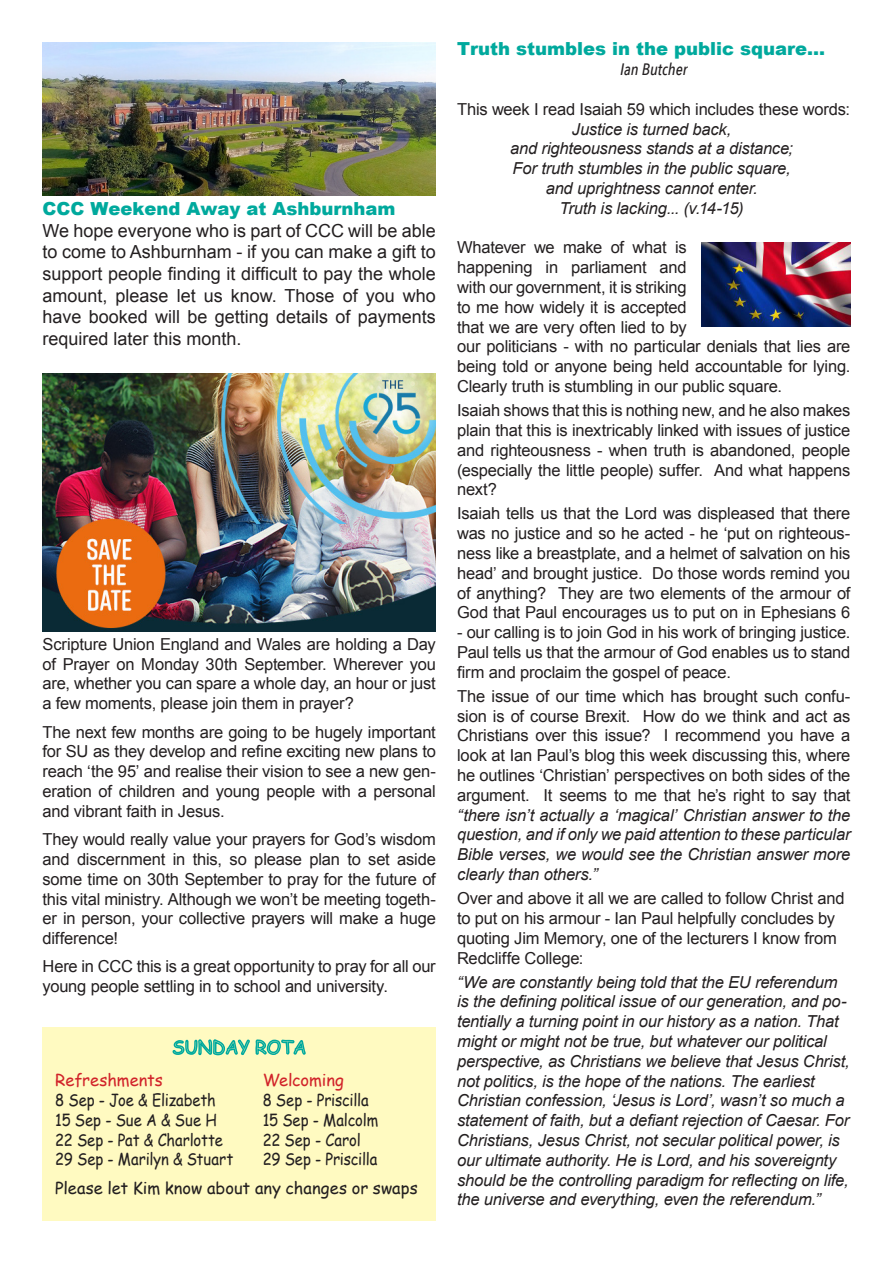
<style>
.page{position:relative;width:893px;height:1263px;background:#fff}
.page>*{position:absolute;margin:0;border:0;box-sizing:border-box;transform-origin:0 0}
.t1{font:18px/21.6px "Arial";color:#231f20;text-align:justify}
.t2{font:900 18px "Arial";color:#00a99d}
.t3{font:16.5px/19.8px "Arial";letter-spacing:-.01em;color:#231f20;text-align:justify}
.t4{font:italic 16.5px/19.8px "Arial";letter-spacing:-.01em;color:#231f20}
.t5{font:16.5px "Comic Sans MS";letter-spacing:-.005em;color:#231f20;scale:.9 1}
.t6{font:16.5px "Comic Sans MS";letter-spacing:-.005em;color:#231f20}
.t7{font:16.5px "Comic Sans MS";letter-spacing:-.01em;color:#d1232a}
.t8{font:italic 500 16.5px "Avenir Next Condensed";color:#231f20}
.s1{font-style:italic}
</style>
<div class="page">
<div style="left:43px;top:1026px;width:393px;height:194px;background:#fffac1"></div>
<svg style="left:171px;top:1026px;width:136px;height:30px"></svg>
<img style="left:702px;top:242px;width:148px;height:84px">
<img style="left:43px;top:374px;width:393px;height:257px">
<img style="left:43px;top:43px;width:393px;height:152px">
<p class="t2" style="left:43px;top:196px;width:355px">CCC Weekend Away at Ashburnham</p>
<p class="t1" style="left:43px;top:220px;width:395px">We hope everyone who is part of CCC will be able to come to Ashburnham - if you can make a gift to support people finding it difficult to pay the whole amount, please let us know. Those of you who have booked will be getting details of payments required later this month.</p>
<p class="t3" style="left:43px;top:634px;width:395px">Scripture Union England and Wales are holding a Day of Prayer on Monday 30th September. Wherever you are, whether you can spare a whole day, an hour or just a few moments, please join them in prayer?</p>
<p class="t3" style="left:43px;top:722px;width:395px">The next few months are going to be hugely important for SU as they develop and refine exciting new plans to reach ‘the 95’ and realise their vision to see a new gen&shy;eration of children and young people with a personal and vibrant faith in Jesus.</p>
<p class="t3" style="left:43px;top:829px;width:395px">They would really value your prayers for God’s wisdom and discernment in this, so please plan to set aside some time on 30th September to pray for the future of this vital ministry. Although we won’t be meeting togeth&shy;er in person, your collective prayers will make a huge difference!</p>
<p class="t3" style="left:43px;top:957px;width:395px">Here in CCC this is a great opportunity to pray for all our young people settling in to school and university.</p>
<p class="t7" style="left:263px;top:1068px;width:83px">Welcoming</p>
<p class="t5" style="left:263px;top:1088px;width:119px">8 Sep - Priscilla</p>
<p class="t5" style="left:263px;top:1107px;width:130px">15 Sep - Malcolm</p>
<p class="t5" style="left:263px;top:1127px;width:111px">22 Sep - Carol</p>
<p class="t5" style="left:263px;top:1147px;width:129px">29 Sep - Priscilla</p>
<p class="t6" style="left:55px;top:1175px;width:364px">Please let Kim know about any changes or swaps</p>
<p class="t7" style="left:55px;top:1068px;width:109px">Refreshments</p>
<p class="t5" style="left:55px;top:1088px;width:180px">8 Sep - Joe &amp; Elizabeth</p>
<p class="t5" style="left:55px;top:1108px;width:181px">15 Sep - Sue A &amp; Sue H</p>
<p class="t5" style="left:55px;top:1127px;width:188px">22 Sep - Pat &amp; Charlotte</p>
<p class="t5" style="left:55px;top:1147px;width:199px">29 Sep - Marilyn &amp; Stuart</p>
<p class="t2" style="left:457px;top:36px;width:369px">Truth stumbles in the public square...</p>
<p class="t8" style="left:620px;top:59px;width:69px">Ian Butcher</p>
<p class="t3" style="left:457px;top:99px;width:394px">This week I read Isaiah 59 which includes these words:</p>
<p class="t4" style="left:572px;top:119px;width:161px">Justice is turned back,</p>
<p class="t4" style="left:510px;top:139px;width:285px">and righteousness stands at a distance;</p>
<p class="t4" style="left:513px;top:159px;width:280px">For truth stumbles in the public square,</p>
<p class="t4" style="left:546px;top:179px;width:213px">and uprightness cannot enter.</p>
<p class="t4" style="left:560px;top:198px;width:186px">Truth is lacking... (v.14-15)</p>
<p class="t3" style="left:457px;top:238px;width:395px;text-align:left">Whatever we make of what is<br>happening in parliament and<br>with our government, it is striking<br>to me how widely it is accepted<br>that we are very often lied to by<br>our politicians - with no particular denials that lies are being told or anyone being held accountable for lying.<br>Clearly truth is stumbling in our public square.</p>
<p class="t3" style="left:457px;top:401px;width:395px">Isaiah shows that this is nothing new, and he also makes plain that this is inextricably linked with issues of justice and righteousness - when truth is abandoned, people (especially the little people) suffer. And what happens next?</p>
<p class="t3" style="left:457px;top:504px;width:395px">Isaiah tells us that the Lord was displeased that there was no justice and so he acted - he ‘put on righteous&shy;ness like a breastplate, and a helmet of salvation on his head’ and brought justice. Do those words remind you of anything? They are two elements of the armour of God that Paul encourages us to put on in Ephesians 6</p>
<p class="t3" style="left:457px;top:623px;width:395px">- our calling is to join God in his work of bringing justice.<br>Paul tells us that the armour of God enables us to stand firm and proclaim the gospel of peace.</p>
<p class="t3" style="left:457px;top:686px;width:395px">The issue of our time which has brought such confu&shy;sion is of course Brexit. How do we think and act as Christians over this issue? I recommend you have a look at Ian Paul’s blog this week discussing this, where he outlines ‘Christian’ perspectives on both sides of the argument. It seems to me that he’s right to say that <span class="s1">“there isn’t actually a ‘magical’ Christian answer to the question, and if only we paid attention to these particular Bible verses, we would see the Christian answer more clearly than others.”</span></p>
<p class="t3" style="left:457px;top:888px;width:389px;text-align:left">Over and above it all we are called to follow Christ and to put on his armour - Ian Paul helpfully concludes by quoting Jim Memory, one of the lecturers I know from Redcliffe College:</p>
<p class="t4" style="left:457px;top:972px;width:394px">“We are constantly being told that the EU referendum is the defining political issue of our generation, and po&shy;tentially a turning point in our history as a nation. That might or might not be true, but whatever our political perspective, as Christians we believe that Jesus Christ, not politics, is the hope of the nations. The earliest Christian confession, ‘Jesus is Lord’, wasn’t so much a statement of faith, but a defiant rejection of Caesar. For Christians, Jesus Christ, not secular political power, is our ultimate authority. He is Lord, and his sovereignty should be the controlling paradigm for reflecting on life, the universe and everything, even the referendum.”</p>
</div>
